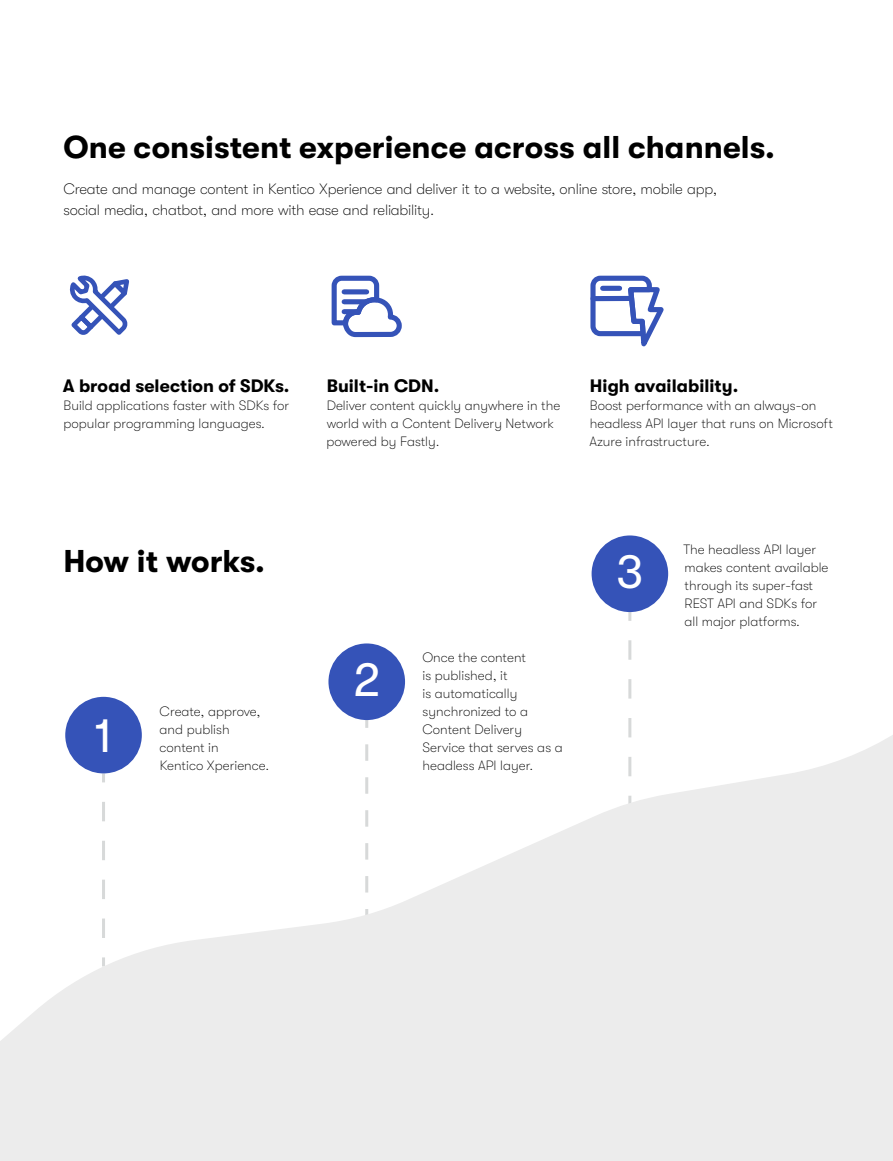
<style>
.page{position:relative;width:893px;height:1161px;background:#fff}
.page>*{position:absolute;margin:0;border:0;box-sizing:border-box;transform-origin:0 0}
.t1{font:48px "GT Walsheim";color:#fff}
.t2{font:700 31.5px "GT Walsheim";letter-spacing:.005em;color:#000}
.t3{font:700 18px "GT Walsheim";letter-spacing:.005em;color:#000}
.t4{font:100 15px/21px "GT Walsheim";letter-spacing:-.015em;color:#000}
.t5{font:100 13.5px/18px "GT Walsheim";letter-spacing:.005em;color:#000}
</style>
<div class="page">
<svg style="left:628px;top:640px;width:3px;height:80px"></svg>
<svg style="left:628px;top:612px;width:3px;height:9px"></svg>
<svg style="left:0;top:720px;width:893px;height:441px;fill:#ececec"></svg>
<div style="left:65px;top:697px;width:77px;height:76px;background:#3553b8;border-radius:50%"></div>
<div style="left:328px;top:643px;width:77px;height:77px;background:#3553b8;border-radius:50%"></div>
<div style="left:592px;top:535px;width:76px;height:77px;background:#3553b8;border-radius:50%"></div>
<svg style="left:69px;top:275px;width:60px;height:60px"></svg>
<svg style="left:331px;top:275px;width:71px;height:63px"></svg>
<svg style="left:590px;top:275px;width:74px;height:72px"></svg>
<h2 class="t2" style="left:63px;top:129px;width:713px">One consistent experience across all channels.</h2>
<p class="t4" style="left:63px;top:178px;width:655px">Create and manage content in Kentico Xperience and deliver it to a website, online store, mobile app, social media, chatbot, and more with ease and reliability.</p>
<h3 class="t3" style="left:63px;top:375px;width:228px">A broad selection of SDKs.</h3>
<p class="t5" style="left:63px;top:396px;width:227px">Build applications faster with SDKs for popular programming languages.</p>
<h3 class="t3" style="left:327px;top:375px;width:114px">Built-in CDN.</h3>
<p class="t5" style="left:327px;top:396px;width:235px">Deliver content quickly anywhere in the world with a Content Delivery Network powered by Fastly.</p>
<h3 class="t3" style="left:590px;top:375px;width:150px">High availability.</h3>
<p class="t5" style="left:589px;top:396px;width:245px">Boost performance with an always-on headless API layer that runs on Microsoft<br>Azure infrastructure.</p>
<h2 class="t2" style="left:63px;top:543px;width:203px">How it works.</h2>
<h1 class="t1" style="left:94px;top:709px;width:20px">1</h1>
<p class="t5" style="left:160px;top:702px;width:111px">Create, approve, and publish content in<br>Kentico Xperience.</p>
<h1 class="t1" style="left:353px;top:653px;width:29px">2</h1>
<p class="t5" style="left:422px;top:648px;width:142px">Once the content<br>is published, it<br>is automatically synchronized to a<br>Content Delivery<br>Service that serves as a headless API layer.</p>
<h1 class="t1" style="left:616px;top:545px;width:29px">3</h1>
<p class="t5" style="left:683px;top:540px;width:147px">The headless API layer makes content available through its super-fast<br>REST API and SDKs for all major platforms.</p>
</div>
